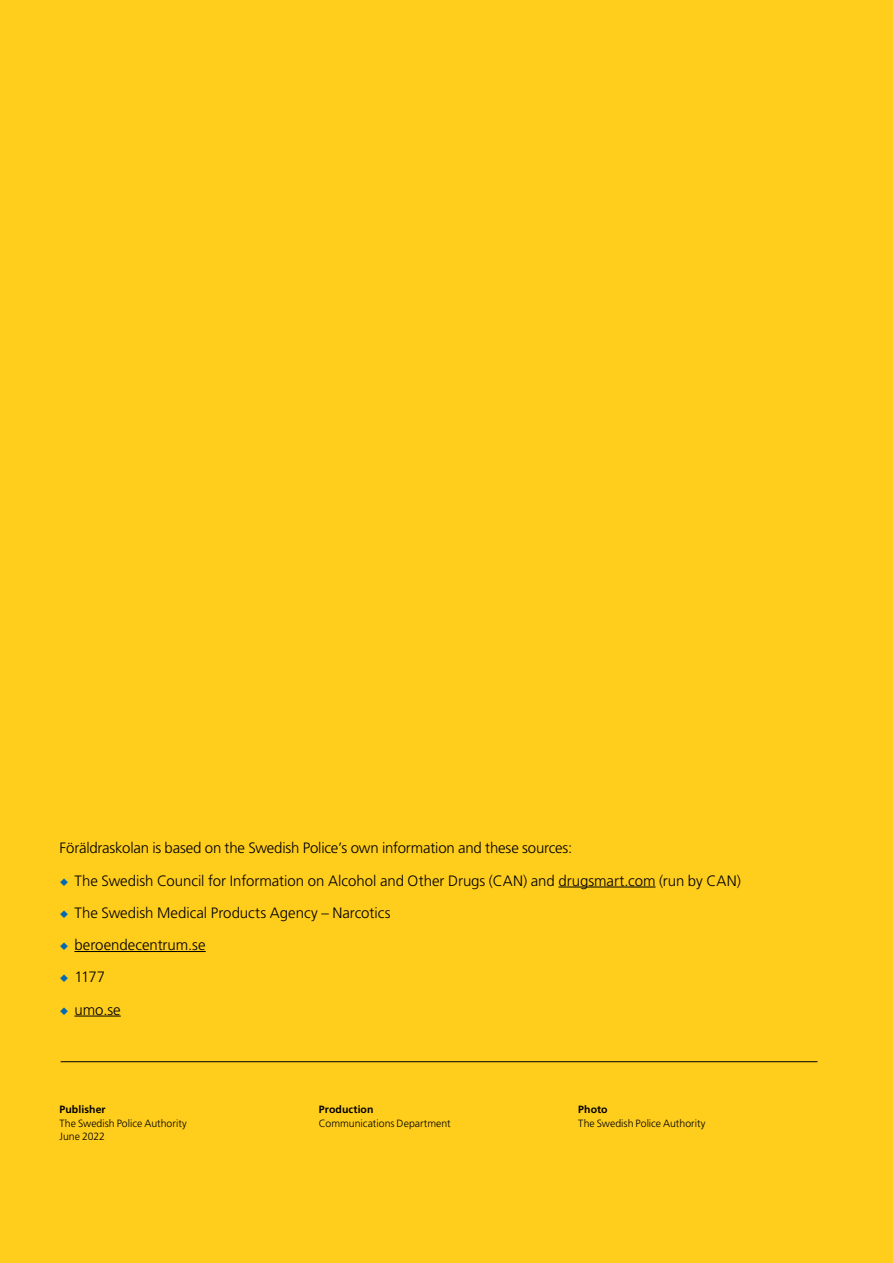
<style>
.page{position:relative;width:893px;height:1263px;background:#ffcd1c}
.page>*{position:absolute;margin:0;border:0;box-sizing:border-box;transform-origin:0 0}
.P_Brödtext_Fakta_bil{font:300 15px "Llgbtf Frutiger LT Std";letter-spacing:-.005em;color:#000}
.P_Tryckort_mager{font:300 10.5px "Llgbtf Frutiger LT Std";color:#000}
.P_Tryckort_fet{font:700 10.5px "Skpxvm Frutiger LT Std";letter-spacing:.01em;color:#000}
</style>
<div class="page">
<hr style="left:558px;top:887px;width:98px;height:1px;background:#000">
<hr style="left:74px;top:951px;width:132px;height:1px;background:#000">
<hr style="left:74px;top:1016px;width:47px;height:1px;background:#000">
<hr style="left:61px;top:1061px;width:756px;height:1px;background:#000">
<p class="P_Brödtext_Fakta_bil" style="left:60px;top:839px;width:514px">Föräldraskolan is based on the Swedish Police’s own information and these sources:</p>
<p class="P_Brödtext_Fakta_bil" style="left:74px;top:872px;width:668px">The Swedish Council for Information on Alcohol and Other Drugs (CAN) and drugsmart.com (run by CAN)</p>
<p class="P_Brödtext_Fakta_bil" style="left:74px;top:904px;width:318px">The Swedish Medical Products Agency – Narcotics</p>
<p class="P_Brödtext_Fakta_bil" style="left:74px;top:936px;width:133px">beroendecentrum.se</p>
<p class="P_Brödtext_Fakta_bil" style="left:74px;top:968px;width:32px">1177</p>
<p class="P_Brödtext_Fakta_bil" style="left:74px;top:1001px;width:48px">umo.se</p>
<p class="P_Tryckort_fet" style="left:60px;top:1103px;width:48px">Publisher</p>
<p class="P_Tryckort_mager" style="left:60px;top:1117px;width:129px">The Swedish Police Authority</p>
<p class="P_Tryckort_mager" style="left:60px;top:1130px;width:47px">June 2022</p>
<p class="P_Tryckort_fet" style="left:319px;top:1103px;width:56px">Production</p>
<p class="P_Tryckort_mager" style="left:319px;top:1117px;width:133px">Communications Department</p>
<p class="P_Tryckort_fet" style="left:578px;top:1103px;width:31px">Photo</p>
<p class="P_Tryckort_mager" style="left:578px;top:1117px;width:129px">The Swedish Police Authority</p>
</div>
